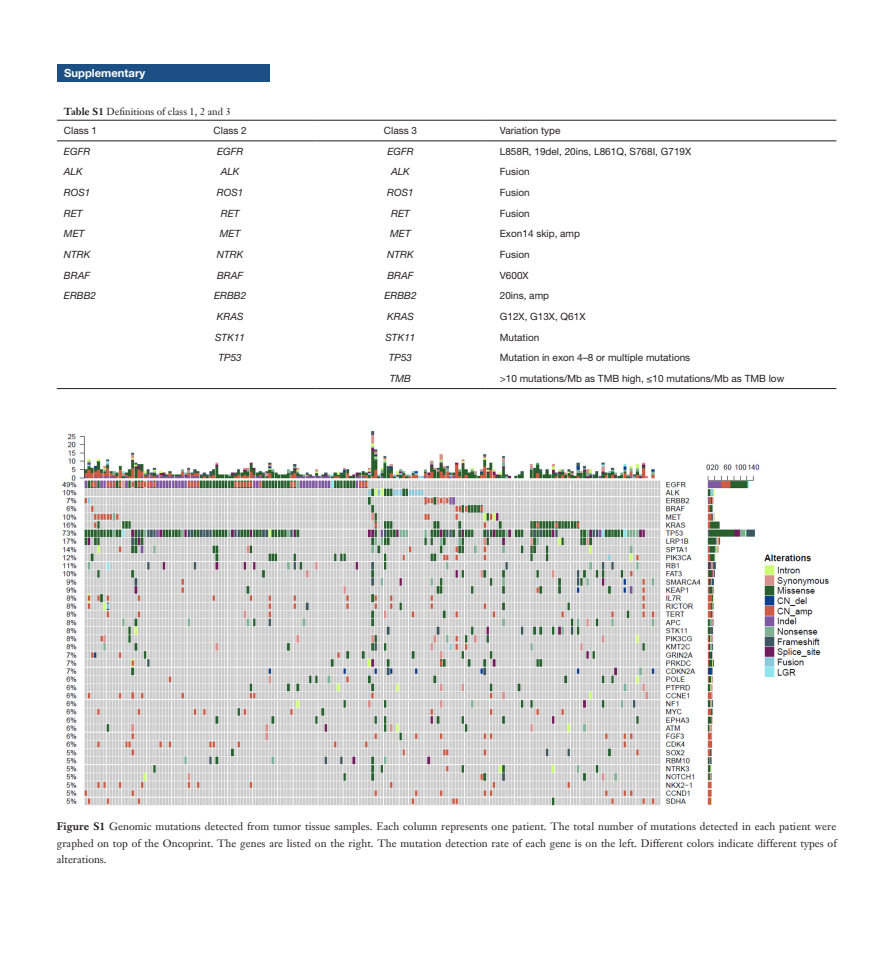
<style>
.page{position:relative;width:893px;height:975px;background:#fff}
.page>*{position:absolute;margin:0;border:0;box-sizing:border-box;transform-origin:0 0}
.t1{font:700 11.25px "Helvetica Neue LT Pro";color:#fff}
.t2{font:10.62px/16.2px "Janson Text LT";letter-spacing:.005em;color:#231f20;text-align:justify}
.t3{font:10px "Helvetica Neue LT Pro";color:#231f20}
.t4{font:italic 10px "Helvetica Neue LT Pro";color:#231f20}
.t5{font:10px "Janson Text LT";color:#231f20}
.s1{font-weight:700}
</style>
<div class="page">
<img style="left:62px;top:431px;width:767px;height:375px">
<div style="left:57px;top:64px;width:213px;height:17px;background:#1c5085"></div>
<hr style="left:57px;top:120px;width:88px;height:1px;background:#231f20">
<hr style="left:145px;top:120px;width:170px;height:1px;background:#231f20">
<hr style="left:315px;top:120px;width:171px;height:1px;background:#231f20">
<hr style="left:486px;top:120px;width:350px;height:1px;background:#231f20">
<hr style="left:57px;top:140px;width:88px;height:1px;background:#231f20">
<hr style="left:145px;top:140px;width:170px;height:1px;background:#231f20">
<hr style="left:315px;top:140px;width:171px;height:1px;background:#231f20">
<hr style="left:486px;top:140px;width:350px;height:1px;background:#231f20">
<hr style="left:57px;top:388px;width:88px;height:1px;background:#231f20">
<hr style="left:145px;top:388px;width:170px;height:1px;background:#231f20">
<hr style="left:315px;top:388px;width:171px;height:1px;background:#231f20">
<hr style="left:486px;top:388px;width:350px;height:1px;background:#231f20">
<p class="t1" style="left:64px;top:66px;width:83px">Supplementary</p>
<p class="t5" style="left:64px;top:105px;width:168px"><span class="s1">Table S1</span> Definitions of class 1, 2 and 3</p>
<p class="t3" style="left:64px;top:124px;width:35px">Class 1</p>
<p class="t3" style="left:214px;top:124px;width:35px">Class 2</p>
<p class="t3" style="left:384px;top:124px;width:35px">Class 3</p>
<p class="t3" style="left:500px;top:124px;width:62px">Variation type</p>
<p class="t4" style="left:64px;top:145px;width:28px">EGFR</p>
<p class="t4" style="left:217px;top:145px;width:28px">EGFR</p>
<p class="t4" style="left:387px;top:145px;width:28px">EGFR</p>
<p class="t3" style="left:500px;top:145px;width:193px">L858R, 19del, 20ins, L861Q, S768I, G719X</p>
<p class="t4" style="left:64px;top:166px;width:20px">ALK</p>
<p class="t4" style="left:221px;top:166px;width:20px">ALK</p>
<p class="t4" style="left:391px;top:166px;width:20px">ALK</p>
<p class="t3" style="left:500px;top:166px;width:31px">Fusion</p>
<p class="t4" style="left:64px;top:186px;width:28px">ROS1</p>
<p class="t4" style="left:217px;top:186px;width:28px">ROS1</p>
<p class="t4" style="left:387px;top:186px;width:28px">ROS1</p>
<p class="t3" style="left:500px;top:186px;width:31px">Fusion</p>
<p class="t4" style="left:64px;top:207px;width:20px">RET</p>
<p class="t4" style="left:221px;top:207px;width:20px">RET</p>
<p class="t4" style="left:391px;top:207px;width:20px">RET</p>
<p class="t3" style="left:500px;top:207px;width:31px">Fusion</p>
<p class="t4" style="left:64px;top:227px;width:22px">MET</p>
<p class="t4" style="left:220px;top:227px;width:22px">MET</p>
<p class="t4" style="left:390px;top:227px;width:22px">MET</p>
<p class="t3" style="left:500px;top:227px;width:82px">Exon14 skip, amp</p>
<p class="t4" style="left:64px;top:248px;width:28px">NTRK</p>
<p class="t4" style="left:217px;top:248px;width:28px">NTRK</p>
<p class="t4" style="left:387px;top:248px;width:28px">NTRK</p>
<p class="t3" style="left:500px;top:248px;width:31px">Fusion</p>
<p class="t4" style="left:64px;top:269px;width:28px">BRAF</p>
<p class="t4" style="left:217px;top:269px;width:28px">BRAF</p>
<p class="t4" style="left:387px;top:269px;width:28px">BRAF</p>
<p class="t3" style="left:500px;top:269px;width:30px">V600X</p>
<p class="t4" style="left:64px;top:289px;width:34px">ERBB2</p>
<p class="t4" style="left:214px;top:289px;width:34px">ERBB2</p>
<p class="t4" style="left:384px;top:289px;width:34px">ERBB2</p>
<p class="t3" style="left:500px;top:289px;width:51px">20ins, amp</p>
<p class="t4" style="left:217px;top:310px;width:28px">KRAS</p>
<p class="t4" style="left:387px;top:310px;width:28px">KRAS</p>
<p class="t3" style="left:500px;top:310px;width:87px">G12X, G13X, Q61X</p>
<p class="t4" style="left:215px;top:331px;width:32px">STK11</p>
<p class="t4" style="left:385px;top:331px;width:32px">STK11</p>
<p class="t3" style="left:500px;top:331px;width:41px">Mutation</p>
<p class="t4" style="left:218px;top:351px;width:25px">TP53</p>
<p class="t4" style="left:389px;top:351px;width:25px">TP53</p>
<p class="t3" style="left:500px;top:351px;width:192px">Mutation in exon 4–8 or multiple mutations</p>
<p class="t4" style="left:390px;top:372px;width:23px">TMB</p>
<p class="t3" style="left:500px;top:372px;width:286px">&gt;10 mutations/Mb as TMB high, ≤10 mutations/Mb as TMB low</p>
<p class="t2" style="left:57px;top:818px;width:781px"><span class="s1">Figure S1</span> Genomic mutations detected from tumor tissue samples. Each column represents one patient. The total number of mutations detected in each patient were graphed on top of the Oncoprint. The genes are listed on the right. The mutation detection rate of each gene is on the left. Different colors indicate different types of alterations.</p>
</div>
